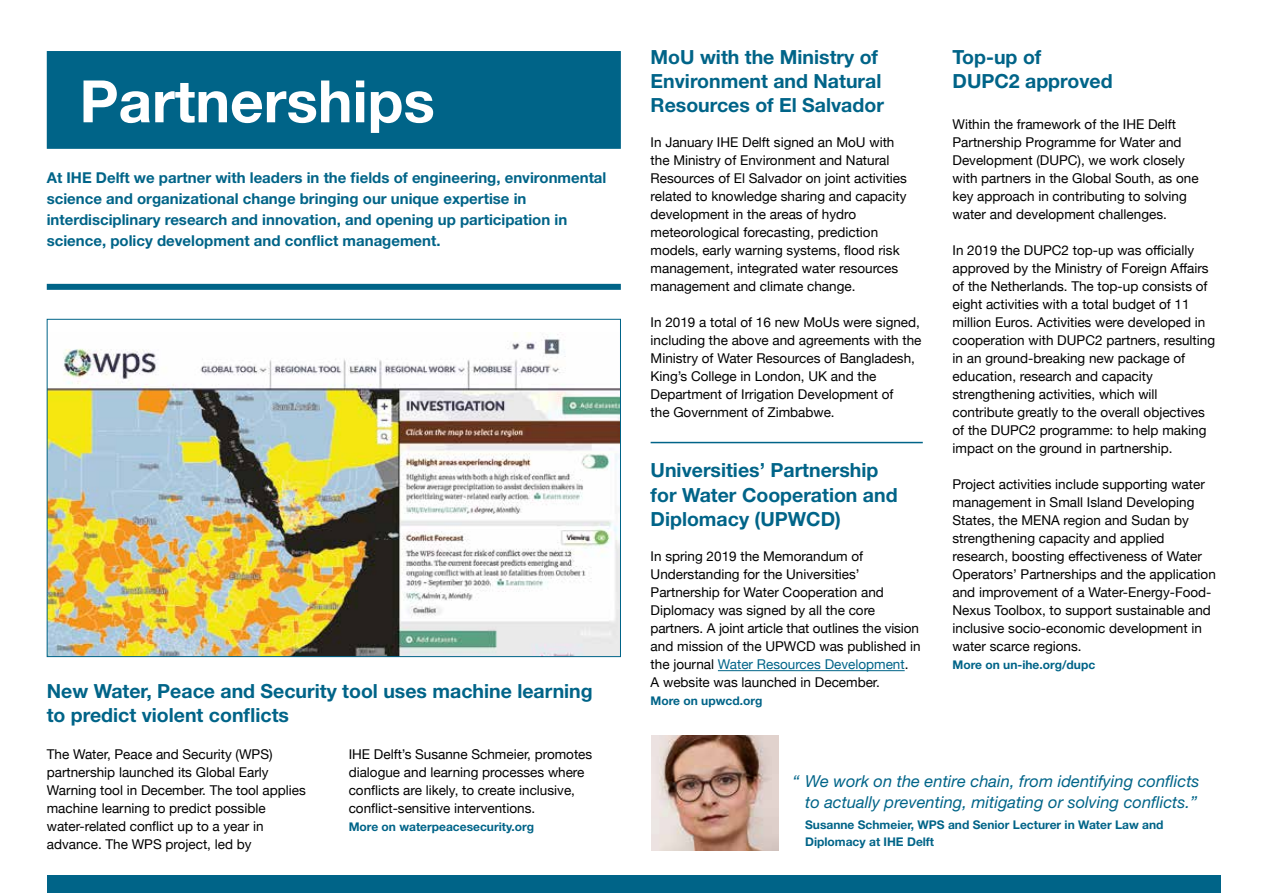
<style>
.page{position:relative;width:1263px;height:893px;background:#fff}
.page>*{position:absolute;margin:0;border:0;box-sizing:border-box;transform-origin:0 0}
.t1{font:700 58.5px "Helvetica Neue";color:#fff}
.t2{font:700 19.5px/24px "Helvetica Neue";color:#006488}
.t3{font:italic 16.5px/21px "Helvetica Neue";color:#006488;text-align:right}
.t4{font:700 15px/21px "Helvetica Neue";color:#006488}
.t5{font:13.5px/18px "Helvetica Neue";color:#000}
.t6{font:700 12px/16.5px "Helvetica Neue";color:#006488}
.s1{color:#006488}
</style>
<div class="page">
<div style="left:47px;top:876px;width:1173px;height:17px;background:#006488"></div>
<hr style="left:718px;top:670px;width:187px;height:1px;background:#006488">
<img style="left:49px;top:333px;width:570px;height:322px">
<div style="left:47px;top:51px;width:574px;height:98px;background:#006488;border:2px solid #006488"></div>
<div style="left:47px;top:284px;width:574px;height:6px;background:#006488"></div>
<hr style="left:651px;top:442px;width:272px;height:1px;background:#006488">
<img style="left:651px;top:736px;width:127px;height:114px">
<h1 class="t1" style="left:79px;top:65px;width:357px">Partnerships</h1>
<p class="t4" style="left:47px;top:167px;width:561px">At IHE Delft we partner with leaders in the fields of engineering, environmental science and organizational change bringing our unique expertise in interdisciplinary research and innovation, and opening up participation in science, policy development and conflict management.</p>
<h2 class="t2" style="left:47px;top:678px;width:547px">New Water, Peace and Security tool uses machine learning to predict violent conflicts</h2>
<p class="t5" style="left:47px;top:746px;width:261px">The Water, Peace and Security (WPS) partnership launched its Global Early Warning tool in December. The tool applies machine learning to predict possible water-related conflict up to a year in advance. The WPS project, led by</p>
<p class="t5" style="left:349px;top:746px;width:245px">IHE Delft’s Susanne Schmeier, promotes dialogue and learning processes where conflicts are likely, to create inclusive, conflict-sensitive interventions.</p>
<p class="t6" style="left:349px;top:818px;width:187px">More on waterpeacesecurity.org</p>
<h2 class="t2" style="left:651px;top:45px;width:235px">MoU with the Ministry of<br>Environment and Natural<br>Resources of El Salvador</h2>
<h2 class="t2" style="left:952px;top:45px;width:162px">Top-up of<br>DUPC2 approved</h2>
<p class="t5" style="left:651px;top:134px;width:258px">In January IHE Delft signed an MoU with the Ministry of Environment and Natural Resources of El Salvador on joint activities related to knowledge sharing and capacity development in the areas of hydro meteorological forecasting, prediction models, early warning systems, flood risk management, integrated water resources management and climate change.</p>
<p class="t5" style="left:651px;top:314px;width:272px">In 2019 a total of 16 new MoUs were signed, including the above and agreements with the Ministry of Water Resources of Bangladesh, King’s College in London, UK and the Department of Irrigation Development of<br>the Government of Zimbabwe.</p>
<h2 class="t2" style="left:651px;top:458px;width:248px">Universities’ Partnership for Water Cooperation and<br>Diplomacy (UPWCD)</h2>
<p class="t5" style="left:651px;top:548px;width:272px">In spring 2019 the Memorandum of Understanding for the Universities’ Partnership for Water Cooperation and Diplomacy was signed by all the core partners. A joint article that outlines the vision and mission of the UPWCD was published in the journal <span class="s1">Water Resources Development</span>.<br>A website was launched in December.</p>
<p class="t6" style="left:651px;top:692px;width:113px">More on upwcd.org</p>
<p class="t5" style="left:952px;top:116px;width:248px">Within the framework of the IHE Delft Partnership Programme for Water and Development (DUPC), we work closely with partners in the Global South, as one key approach in contributing to solving water and development challenges.</p>
<p class="t5" style="left:952px;top:242px;width:264px">In 2019 the DUPC2 top-up was officially approved by the Ministry of Foreign Affairs of the Netherlands. The top-up consists of eight activities with a total budget of 11 million Euros. Activities were developed in cooperation with DUPC2 partners, resulting in an ground-breaking new package of education, research and capacity strengthening activities, which will contribute greatly to the overall objectives of the DUPC2 programme: to help making impact on the ground in partnership.</p>
<p class="t5" style="left:952px;top:476px;width:265px">Project activities include supporting water management in Small Island Developing States, the MENA region and Sudan by strengthening capacity and applied research, boosting effectiveness of Water Operators’ Partnerships and the application and improvement of a Water-Energy-Food-Nexus Toolbox, to support sustainable and inclusive socio-economic development in water scarce regions.</p>
<p class="t6" style="left:952px;top:656px;width:144px">More on un-ihe.org/dupc</p>
<p class="t3" style="left:792px;top:771px;width:409px">“ We work on the entire chain, from identifying conflicts to actually preventing, mitigating or solving conflicts.”</p>
<p class="t6" style="left:805px;top:816px;width:360px">Susanne Schmeier, WPS and Senior Lecturer in Water Law and<br>Diplomacy at IHE Delft</p>
</div>
